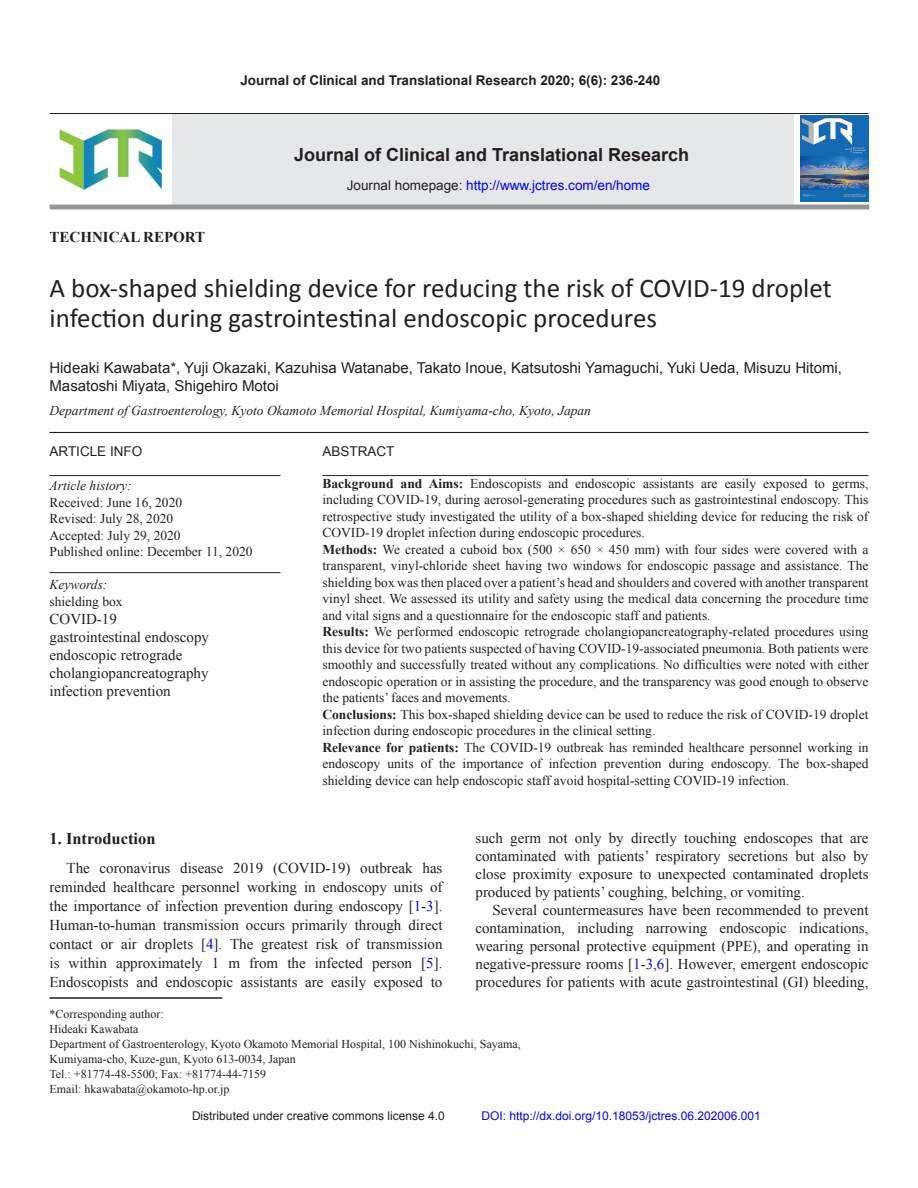
<style>
.page{position:relative;width:918px;height:1188px;background:#fff}
.page>*{position:absolute;margin:0;border:0;box-sizing:border-box;transform-origin:0 0}
.AT{font:27px/30px "Calibri";color:#231f20}
.Journal_Name{font:700 18px "Arial";color:#231f20}
.t1{font:700 16.5px "Times New Roman";color:#231f20}
.TX{font:15px/18px "Times New Roman";color:#231f20;text-align:justify}
.AU{font:15px/18px "Arial";color:#231f20}
.KWD_HEAD{font:15px/18px "Times New Roman";color:#231f20}
.AH{font:700 15px "Times New Roman";color:#231f20}
.ABS{font:13.5px/16.5px "Times New Roman";color:#231f20;text-align:justify}
.HIS{font:13.5px "Times New Roman";color:#231f20}
.AFF{font:italic 13.5px "Times New Roman";color:#231f20}
.Jun_Name{font:700 13.5px "Arial";color:#231f20}
.Website{font:13.5px "Arial";color:#00f}
.KWD_HEAD-2{font:13.5px/16.5px "Times New Roman";color:#231f20}
.HIS_HEAD{font:italic 13.5px "Times New Roman";color:#231f20}
.ART_INFO{font:13.5px "Arial";color:#231f20}
.ABSH{font:13.5px "Arial";color:#231f20}
.ADD{font:12px/15px "Times New Roman";color:#231f20}
.t2{font:12px "Arial";color:#00f}
.t3{font:12px "Arial";color:#231f20}
.s1{color:#231f20}
.s2{font-weight:700}
.s3{font-style:italic}
.s4{color:#00f}
</style>
<div class="page">
<hr style="left:50px;top:432px;width:818px;height:1px;background:#231f20">
<hr style="left:322px;top:475px;width:546px;height:1px;background:#231f20">
<hr style="left:50px;top:475px;width:230px;height:1px;background:#231f20">
<hr style="left:50px;top:572px;width:230px;height:1px;background:#231f20">
<hr style="left:50px;top:997px;width:172px;height:2px;background:#231f20">
<img style="left:60px;top:129px;width:102px;height:61px">
<img style="left:800px;top:115px;width:68px;height:87px">
<div style="left:173px;top:113px;width:621px;height:92px;background:#e6e7e9"></div>
<hr style="left:50px;top:113px;width:818px;height:1px;background:#231f20">
<hr style="left:50px;top:205px;width:819px;height:4px;background:#939598">
<p class="Jun_Name" style="left:240px;top:71px;width:422px">Journal of Clinical and Translational Research 2020; 6(6): 236-240</p>
<p class="Journal_Name" style="left:294px;top:143px;width:397px">Journal of Clinical and Translational Research</p>
<p class="Website" style="left:347px;top:176px;width:305px"><span class="s1">Journal homepage:</span> http://www.jctres.com/en/home</p>
<p class="AH" style="left:50px;top:226px;width:157px">TECHNICAL REPORT</p>
<p class="AT" style="left:50px;top:273px;width:784px">A box-shaped shielding device for reducing the risk of COVID-19 droplet infection during gastrointestinal endoscopic procedures</p>
<p class="AU" style="left:50px;top:359px;width:794px">Hideaki Kawabata*, Yuji Okazaki, Kazuhisa Watanabe, Takato Inoue, Katsutoshi Yamaguchi, Yuki Ueda, Misuzu Hitomi,<br>Masatoshi Miyata, Shigehiro Motoi</p>
<p class="AFF" style="left:50px;top:401px;width:543px">Department of Gastroenterology, Kyoto Okamoto Memorial Hospital, Kumiyama-cho, Kyoto, Japan</p>
<p class="ABSH" style="left:322px;top:442px;width:74px">ABSTRACT</p>
<p class="ABS" style="left:322px;top:475px;width:548px"><span class="s2">Background and Aims:</span> Endoscopists and endoscopic assistants are easily exposed to germs, including COVID-19, during aerosol-generating procedures such as gastrointestinal endoscopy. This retrospective study investigated the utility of a box-shaped shielding device for reducing the risk of COVID-19 droplet infection during endoscopic procedures.</p>
<p class="ABS" style="left:322px;top:541px;width:548px"><span class="s2">Methods:</span> We created a cuboid box (500 × 650 × 450 mm) with four sides were covered with a transparent, vinyl-chloride sheet having two windows for endoscopic passage and assistance. The shielding box was then placed over a patient’s head and shoulders and covered with another transparent vinyl sheet. We assessed its utility and safety using the medical data concerning the procedure time and vital signs and a questionnaire for the endoscopic staff and patients.</p>
<p class="ABS" style="left:322px;top:623px;width:548px"><span class="s2">Results:</span> We performed endoscopic retrograde cholangiopancreatography-related procedures using this device for two patients suspected of having COVID-19-associated pneumonia. Both patients were smoothly and successfully treated without any complications. No difficulties were noted with either endoscopic operation or in assisting the procedure, and the transparency was good enough to observe the patients’ faces and movements.</p>
<p class="ABS" style="left:322px;top:706px;width:547px"><span class="s2">Conclusions:</span> This box-shaped shielding device can be used to reduce the risk of COVID-19 droplet infection during endoscopic procedures in the clinical setting.</p>
<p class="ABS" style="left:322px;top:739px;width:548px"><span class="s2">Relevance for patients:</span> The COVID-19 outbreak has reminded healthcare personnel working in endoscopy units of the importance of infection prevention during endoscopy. The box-shaped shielding device can help endoscopic staff avoid hospital-setting COVID-19 infection.</p>
<p class="ART_INFO" style="left:50px;top:442px;width:94px">ARTICLE INFO</p>
<p class="HIS_HEAD" style="left:50px;top:477px;width:84px">Article history:</p>
<p class="HIS" style="left:50px;top:493px;width:134px">Received: June 16, 2020</p>
<p class="HIS" style="left:50px;top:509px;width:125px">Revised: July 28, 2020</p>
<p class="HIS" style="left:50px;top:526px;width:133px">Accepted: July 29, 2020</p>
<p class="HIS" style="left:50px;top:542px;width:205px">Published online: December 11, 2020</p>
<p class="KWD_HEAD-2" style="left:50px;top:576px;width:75px"><span class="s3">Keywords: </span>shielding box</p>
<p class="KWD_HEAD" style="left:50px;top:610px;width:161px">COVID-19 gastrointestinal endoscopy endoscopic retrograde cholangiopancreatography infection prevention</p>
<h1 class="t1" style="left:50px;top:827px;width:108px">1. Introduction</h1>
<p class="TX" style="left:50px;top:858px;width:395px;line-height:18.9px;text-indent:17px">The coronavirus disease 2019 (COVID-19) outbreak has reminded healthcare personnel working in endoscopy units of the importance of infection prevention during endoscopy [<span class="s4">1</span>-<span class="s4">3</span>].<br>Human-to-human transmission occurs primarily through direct contact or air droplets [<span class="s4">4</span>]. The greatest risk of transmission is within approximately 1 m from the infected person [<span class="s4">5</span>].<br>Endoscopists and endoscopic assistants are easily exposed to</p>
<p class="TX" style="left:476px;top:829px;width:395px">such germ not only by directly touching endoscopes that are contaminated with patients’ respiratory secretions but also by close proximity exposure to unexpected contaminated droplets produced by patients’ coughing, belching, or vomiting.</p>
<p class="TX" style="left:476px;top:901px;width:395px;text-indent:17px">Several countermeasures have been recommended to prevent contamination, including narrowing endoscopic indications, wearing personal protective equipment (PPE), and operating in negative-pressure rooms [<span class="s4">1</span>-<span class="s4">3</span>,<span class="s4">6</span>]. However, emergent endoscopic procedures for patients with acute gastrointestinal (GI) bleeding,</p>
<p class="ADD" style="left:50px;top:1006px;width:473px">*Corresponding author:<br>Hideaki Kawabata<br>Department of Gastroenterology, Kyoto Okamoto Memorial Hospital, 100 Nishinokuchi, Sayama, Kumiyama-cho, Kuze-gun, Kyoto 613-0034, Japan<br>Tel.: +81774-48-5500; Fax: +81774-44-7159<br>Email: hkawabata@okamoto-hp.or.jp</p>
<p class="t3" style="left:192px;top:1108px;width:254px">Distributed under creative commons license 4.0</p>
<p class="t2" style="left:482px;top:1108px;width:281px">DOI: http://dx.doi.org/10.18053/jctres.06.202006.001</p>
</div>
